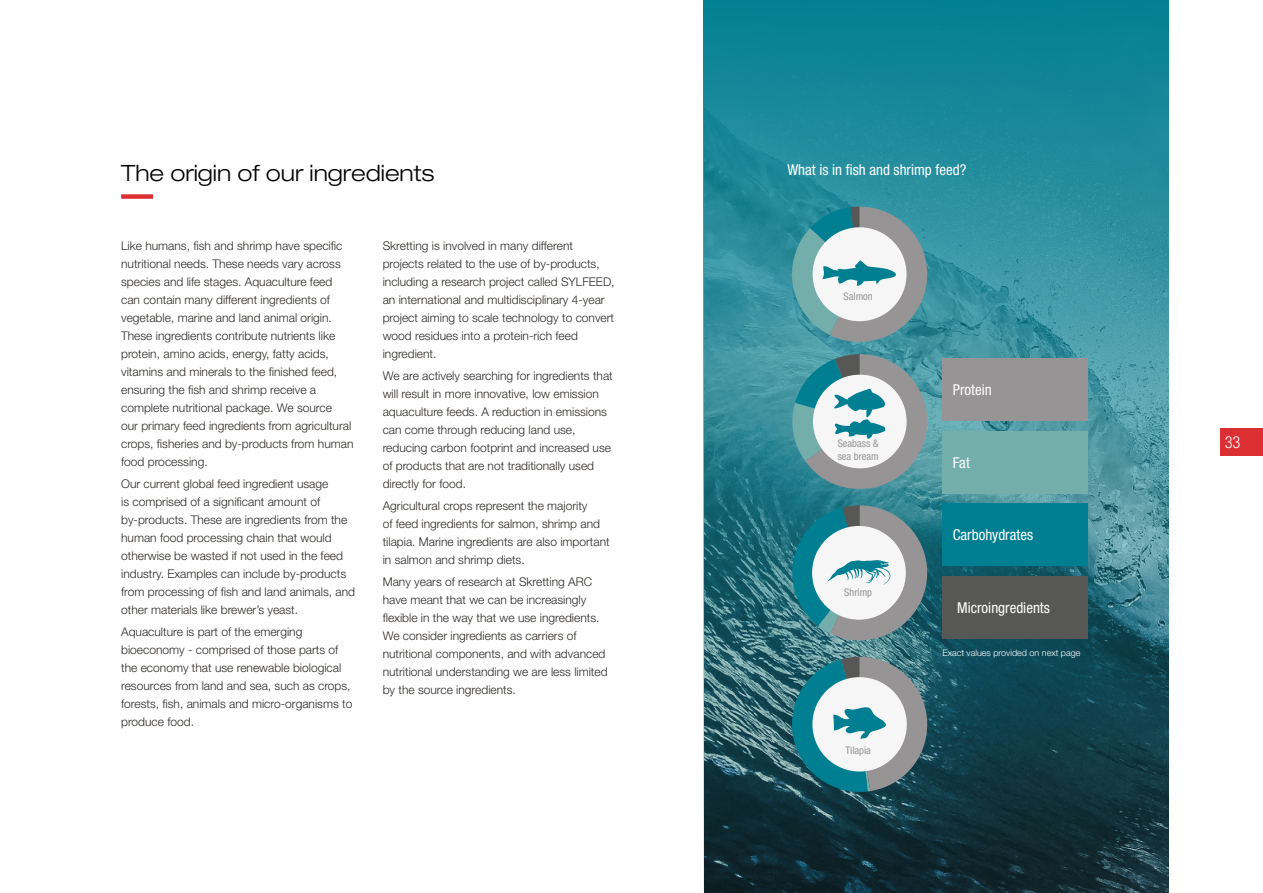
<style>
.page{position:relative;width:1263px;height:893px;background:#fff}
.page>*{position:absolute;margin:0;border:0;box-sizing:border-box;transform-origin:0 0}
.t1{font:300 expanded 22.5px "Helvetica Neue LT Std";color:#000}
.t2{font:300 condensed 16.5px "Helvetica Neue LT Std";color:#fff}
.t3{font:condensed 15px "Helvetica Neue LT Pro";color:#fff}
.t4{font:300 12px/18px "Helvetica Neue LT Std";color:#2c2a27}
.t5{font:condensed 10.5px/12.6px "Helvetica Neue LT Pro";color:#979496}
.t6{font:300 9px "Helvetica Neue LT Std";color:#fff}
</style>
<div class="page">
<svg style="left:704px;top:0;width:464px;height:893px;background:#23717e"></svg>
<div style="left:121px;top:194px;width:32px;height:5px;background:#dc2f34"></div>
<svg style="left:782px;top:207px;width:145px;height:135px"></svg>
<svg style="left:789px;top:354px;width:138px;height:135px"></svg>
<svg style="left:784px;top:505px;width:143px;height:135px"></svg>
<svg style="left:788px;top:657px;width:139px;height:139px"></svg>
<div style="left:942px;top:431px;width:146px;height:62px;background:#73aeab"></div>
<div style="left:942px;top:504px;width:146px;height:62px;background:#007f92"></div>
<div style="left:942px;top:358px;width:146px;height:62px;background:#979496"></div>
<div style="left:942px;top:577px;width:146px;height:62px;background:#575756"></div>
<div style="left:1220px;top:428px;width:43px;height:28px;background:#dc2f34"></div>
<h1 class="t1" style="left:121px;top:159px;width:314px">The origin of our ingredients</h1>
<p class="t3" style="left:787px;top:161px;width:180px">What is in fish and shrimp feed?</p>
<p class="t4" style="left:121px;top:236px;width:234px">Like humans, fish and shrimp have specific nutritional needs. These needs vary across species and life stages. Aquaculture feed can contain many different ingredients of vegetable, marine and land animal origin.<br>These ingredients contribute nutrients like protein, amino acids, energy, fatty acids, vitamins and minerals to the finished feed, ensuring the fish and shrimp receive a complete nutritional package. We source<br>our primary feed ingredients from agricultural crops, fisheries and by-products from human food processing.</p>
<p class="t4" style="left:121px;top:474px;width:235px">Our current global feed ingredient usage<br>is comprised of a significant amount of by-products. These are ingredients from the human food processing chain that would otherwise be wasted if not used in the feed industry. Examples can include by-products from processing of fish and land animals, and other materials like brewer’s yeast.</p>
<p class="t4" style="left:121px;top:622px;width:233px">Aquaculture is part of the emerging bioeconomy - comprised of those parts of the economy that use renewable biological resources from land and sea, such as crops, forests, fish, animals and micro-organisms to produce food.</p>
<p class="t4" style="left:383px;top:236px;width:233px">Skretting is involved in many different projects related to the use of by-products, including a research project called SYLFEED, an international and multidisciplinary 4-year project aiming to scale technology to convert wood residues into a protein-rich feed ingredient.</p>
<p class="t4" style="left:383px;top:366px;width:232px">We are actively searching for ingredients that will result in more innovative, low emission aquaculture feeds. A reduction in emissions can come through reducing land use, reducing carbon footprint and increased use of products that are not traditionally used directly for food.</p>
<p class="t4" style="left:383px;top:496px;width:228px">Agricultural crops represent the majority<br>of feed ingredients for salmon, shrimp and tilapia. Marine ingredients are also important in salmon and shrimp diets.</p>
<p class="t4" style="left:383px;top:573px;width:226px">Many years of research at Skretting ARC have meant that we can be increasingly flexible in the way that we use ingredients.<br>We consider ingredients as carriers of nutritional components, and with advanced nutritional understanding we are less limited by the source ingredients.</p>
<p class="t5" style="left:844px;top:290px;width:31px">Salmon</p>
<p class="t5" style="left:838px;top:437px;width:43px">Seabass &amp; sea bream</p>
<p class="t5" style="left:844px;top:586px;width:29px">Shrimp</p>
<p class="t5" style="left:845px;top:744px;width:27px">Tilapia</p>
<p class="t3" style="left:953px;top:381px;width:40px">Protein</p>
<p class="t3" style="left:953px;top:454px;width:19px">Fat</p>
<p class="t3" style="left:953px;top:526px;width:82px">Carbohydrates</p>
<p class="t3" style="left:957px;top:599px;width:94px">Microingredients</p>
<p class="t6" style="left:942px;top:648px;width:140px">Exact values provided on next page</p>
<h2 class="t2" style="left:1225px;top:433px;width:17px">33</h2>
</div>
